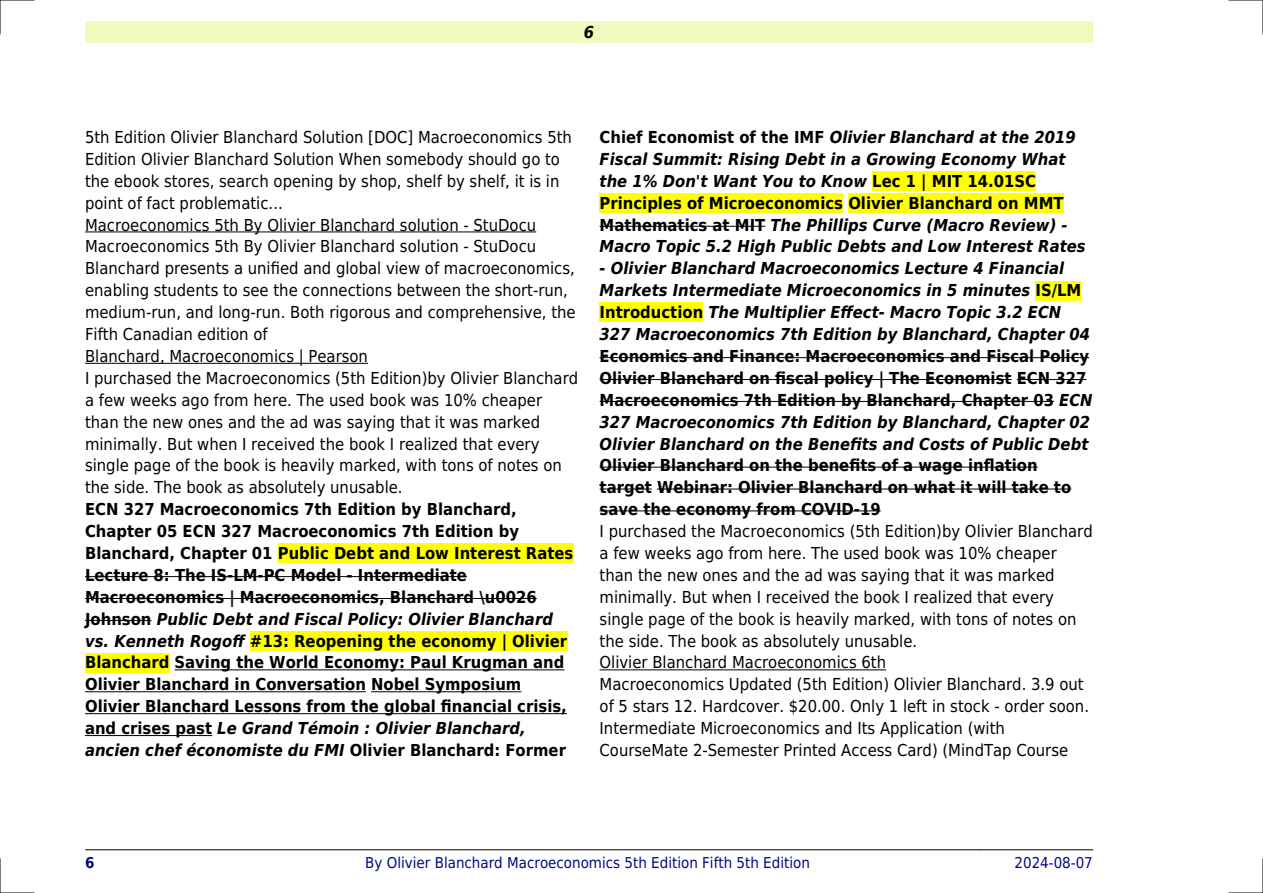
<style>
.page{position:relative;width:1263px;height:893px;background:#fff}
.page>*{position:absolute;margin:0;border:0;box-sizing:border-box;transform-origin:0 0}
.t1{font:16.5px/21.9px "DejaVu Sans Condensed";color:#000}
.t2{font:700 16.5px/21.9px "DejaVu Sans Condensed";color:#000}
.t3{font:italic 700 16.5px/21.9px "DejaVu Sans Condensed";color:#000}
.t4{font:15px "DejaVu Sans Condensed";color:#000880}
.t5{font:700 15px "DejaVu Sans Condensed";color:#000880}
.s1{font-style:italic}
.s2{font-style:normal}
</style>
<div class="page">
<div style="left:85px;top:21px;width:1008px;height:22px;background:#effbbe"></div>
<hr style="left:85px;top:849px;width:111px;height:1px;background:#000">
<hr style="left:196px;top:849px;width:783px;height:1px;background:#000">
<hr style="left:979px;top:849px;width:114px;height:1px;background:#000">
<hr style="left:85px;top:232px;width:451px;height:1px;background:#000">
<hr style="left:85px;top:363px;width:283px;height:1px;background:#000">
<div style="left:278px;top:544px;width:295px;height:19px;background:#ff0"></div>
<hr style="left:85px;top:576px;width:382px;height:1px;background:#000">
<hr style="left:85px;top:598px;width:452px;height:1px;background:#000">
<hr style="left:85px;top:620px;width:67px;height:1px;background:#000">
<div style="left:250px;top:631px;width:317px;height:19px;background:#ff0"></div>
<div style="left:85px;top:653px;width:84px;height:19px;background:#ff0"></div>
<hr style="left:175px;top:669px;width:389px;height:1px;background:#000">
<hr style="left:85px;top:691px;width:281px;height:1px;background:#000">
<hr style="left:371px;top:691px;width:150px;height:1px;background:#000">
<hr style="left:85px;top:713px;width:482px;height:1px;background:#000">
<hr style="left:85px;top:735px;width:127px;height:1px;background:#000">
<div style="left:872px;top:171px;width:164px;height:20px;background:#ff0"></div>
<div style="left:600px;top:193px;width:243px;height:20px;background:#ff0"></div>
<div style="left:848px;top:193px;width:215px;height:20px;background:#ff0"></div>
<hr style="left:600px;top:226px;width:165px;height:1px;background:#000">
<div style="left:1035px;top:281px;width:46px;height:19px;background:#ff0"></div>
<div style="left:600px;top:303px;width:103px;height:19px;background:#ff0"></div>
<hr style="left:600px;top:357px;width:489px;height:1px;background:#000">
<hr style="left:600px;top:379px;width:412px;height:1px;background:#000">
<hr style="left:1017px;top:379px;width:69px;height:1px;background:#000">
<hr style="left:600px;top:401px;width:454px;height:1px;background:#000">
<hr style="left:600px;top:467px;width:438px;height:1px;background:#000">
<hr style="left:600px;top:489px;width:52px;height:1px;background:#000">
<hr style="left:657px;top:489px;width:414px;height:1px;background:#000">
<hr style="left:600px;top:510px;width:281px;height:1px;background:#000">
<hr style="left:600px;top:669px;width:286px;height:1px;background:#000">
<hr style="left:0;top:0;width:34px;height:1px;background:#000">
<hr style="left:1229px;top:0;width:34px;height:1px;background:#000">
<hr style="left:0;top:892px;width:34px;height:1px;background:#000">
<hr style="left:1229px;top:892px;width:34px;height:1px;background:#000">
<hr style="left:0;top:0;width:1px;height:34px;background:#000">
<hr style="left:0;top:859px;width:1px;height:34px;background:#000">
<hr style="left:1262px;top:0;width:1px;height:34px;background:#000">
<hr style="left:1262px;top:859px;width:1px;height:34px;background:#000">
<p class="t3" style="left:584px;top:21px;width:12px">6</p>
<p class="t1" style="left:85px;top:126px;width:495px">5th Edition Olivier Blanchard Solution [DOC] Macroeconomics 5th Edition Olivier Blanchard Solution When somebody should go to the ebook stores, search opening by shop, shelf by shelf, it is in point of fact problematic...<br>Macroeconomics 5th By Olivier Blanchard solution - StuDocu Macroeconomics 5th By Olivier Blanchard solution - StuDocu Blanchard presents a unified and global view of macroeconomics, enabling students to see the connections between the short-run, medium-run, and long-run. Both rigorous and comprehensive, the Fifth Canadian edition of<br>Blanchard, Macroeconomics | Pearson<br>I purchased the Macroeconomics (5th Edition)by Olivier Blanchard a few weeks ago from here. The used book was 10% cheaper than the new ones and the ad was saying that it was marked minimally. But when I received the book I realized that every single page of the book is heavily marked, with tons of notes on the side. The book as absolutely unusable.</p>
<p class="t2" style="left:85px;top:498px;width:490px">ECN 327 Macroeconomics 7th Edition by Blanchard, Chapter 05 ECN 327 Macroeconomics 7th Edition by Blanchard, Chapter 01 Public Debt and Low Interest Rates Lecture 8: The IS-LM-PC Model - Intermediate Macroeconomics | Macroeconomics, Blanchard \u0026<br>Johnson <span class="s1">Public Debt and Fiscal Policy: Olivier Blanchard vs. Kenneth Rogoff</span> #13: Reopening the economy | Olivier Blanchard Saving the World Economy: Paul Krugman and Olivier Blanchard in Conversation Nobel Symposium Olivier Blanchard Lessons from the global financial crisis, and crises past <span class="s1">Le Grand Témoin : Olivier Blanchard, ancien chef économiste du FMI</span> Olivier Blanchard: Former</p>
<p class="t3" style="left:600px;top:126px;width:488px"><span class="s2">Chief Economist of the IMF</span> Olivier Blanchard at the 2019<br>Fiscal Summit: Rising Debt in a Growing Economy What the 1% Don't Want You to Know <span class="s2">Lec 1 | MIT 14.01SC Principles of Microeconomics Olivier Blanchard on MMT Mathematics at MIT</span> The Phillips Curve (Macro Review) - Macro Topic 5.2 High Public Debts and Low Interest Rates</p>
<p class="t3" style="left:600px;top:258px;width:492px">- Olivier Blanchard Macroeconomics Lecture 4 Financial Markets Intermediate Microeconomics in 5 minutes <span class="s2">IS/LM Introduction</span> The Multiplier Effect- Macro Topic 3.2 ECN 327 Macroeconomics 7th Edition by Blanchard, Chapter 04</p>
<p class="t2" style="left:600px;top:345px;width:495px">Economics and Finance: Macroeconomics and Fiscal Policy Olivier Blanchard on fiscal policy | The Economist ECN 327<br>Macroeconomics 7th Edition by Blanchard, Chapter 03 <span class="s1">ECN 327 Macroeconomics 7th Edition by Blanchard, Chapter 02<br>Olivier Blanchard on the Benefits and Costs of Public Debt</span></p>
<p class="t2" style="left:600px;top:455px;width:473px">Olivier Blanchard on the benefits of a wage inflation target Webinar: Olivier Blanchard on what it will take to save the economy from COVID-19</p>
<p class="t1" style="left:600px;top:520px;width:495px">I purchased the Macroeconomics (5th Edition)by Olivier Blanchard a few weeks ago from here. The used book was 10% cheaper than the new ones and the ad was saying that it was marked minimally. But when I received the book I realized that every single page of the book is heavily marked, with tons of notes on the side. The book as absolutely unusable.<br>Olivier Blanchard Macroeconomics 6th<br>Macroeconomics Updated (5th Edition) Olivier Blanchard. 3.9 out of 5 stars 12. Hardcover. $20.00. Only 1 left in stock - order soon.<br>Intermediate Microeconomics and Its Application (with CourseMate 2-Semester Printed Access Card) (MindTap Course</p>
<p class="t5" style="left:85px;top:854px;width:11px">6</p>
<p class="t4" style="left:365px;top:854px;width:446px">By Olivier Blanchard Macroeconomics 5th Edition Fifth 5th Edition</p>
<p class="t4" style="left:1014px;top:854px;width:80px">2024-08-07</p>
</div>
